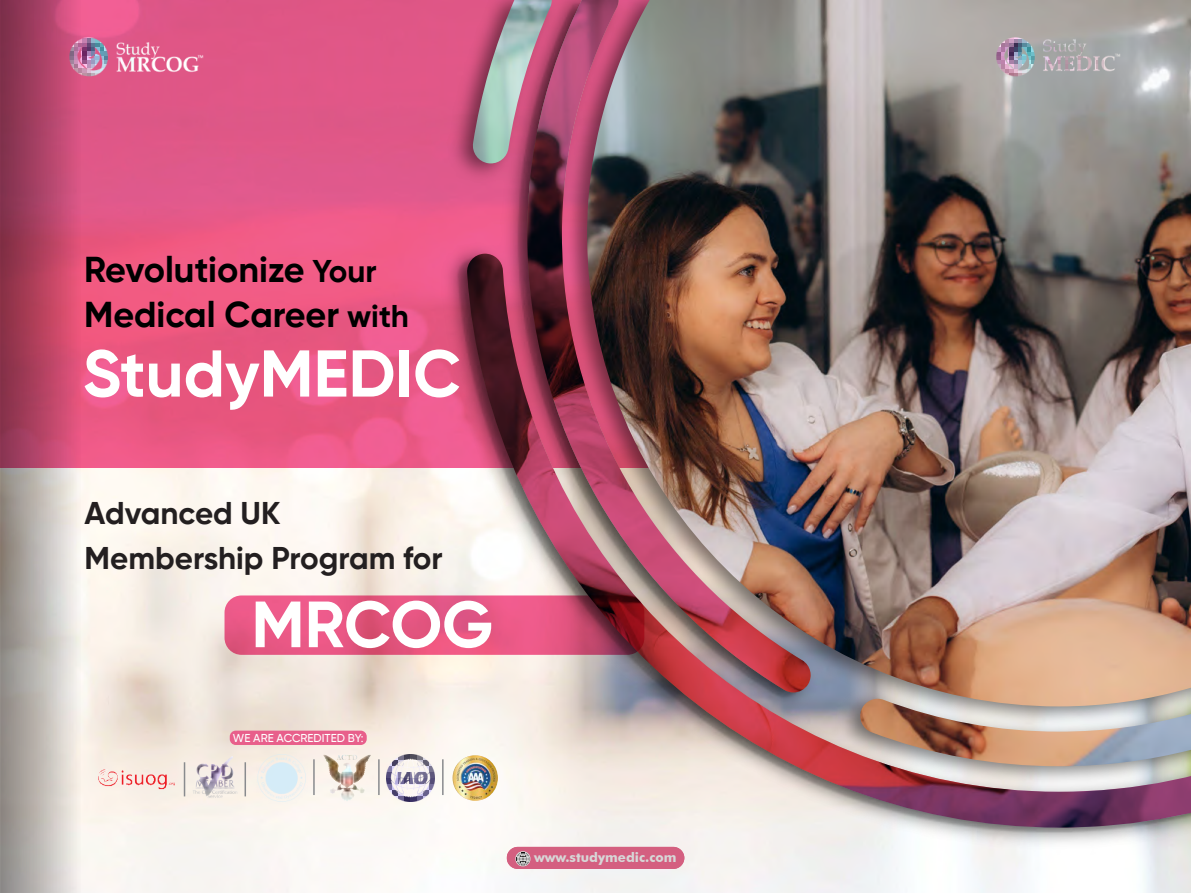
<style>
.page{position:relative;width:1191px;height:893px;background:#fff}
.page>*{position:absolute;margin:0;border:0;box-sizing:border-box;transform-origin:0 0}
.t1{font:700 66px "Gilroy";color:#fff}
.t2{font:700 65.25px "Gilroy";letter-spacing:-.005em;color:#fff}
.t3{font:700 35.85px/44.8px "Gilroy";color:#000}
.t4{font:700 31.35px/44.8px "Gilroy";color:#231f20}
.t5{font:700 13.35px "Futura BT";color:#d7d7d7}
.t6{font:500 11.4px "Gilroy";color:#fff}
.s1{font-size:31.35px}
</style>
<div class="page">
<img style="left:196px;top:467px;width:995px;height:426px">
<div style="left:0;top:0;width:1191px;height:467px;background:linear-gradient(to bottom,#de5788,#f05a86)"></div>
<img style="left:436px;top:0;width:755px;height:854px">
<img style="left:466px;top:0;width:725px;height:253px">
<img style="left:527px;top:0;width:286px;height:253px">
<img style="left:466px;top:253px;width:725px;height:574px">
<svg style="left:507px;top:847px;width:177px;height:22px;background:#d26584"></svg>
<img style="left:196px;top:747px;width:49px;height:61px">
<hr style="left:244px;top:762px;width:2px;height:34px;background:#898b8e">
<img style="left:257px;top:752px;width:51px;height:52px">
<img style="left:323px;top:754px;width:48px;height:48px">
<img style="left:387px;top:754px;width:47px;height:48px">
<img style="left:452px;top:755px;width:46px;height:46px;border-radius:23px">
<hr style="left:313px;top:759px;width:2px;height:36px;background:#898b8e">
<hr style="left:378px;top:759px;width:2px;height:36px;background:#898b8e">
<hr style="left:442px;top:759px;width:1px;height:36px;background:#898b8e">
<div style="left:230px;top:731px;width:137px;height:14px;background:#e85f8b;border-radius:6px"></div>
<svg style="left:224px;top:595px;width:420px;height:60px;background:#d75078"></svg>
<img style="left:196px;top:35px;width:7px;height:54px">
<img style="left:992px;top:31px;width:133px;height:54px">
<svg style="left:0;top:0;width:196px;height:893px;background:#d792a3"></svg>
<p class="t3" style="left:84px;top:247px;width:326px">Revolutionize <span class="s1">Your<br></span>Medical Career <span class="s1">with</span></p>
<h1 class="t1" style="left:83px;top:332px;width:380px">StudyMEDIC</h1>
<p class="t4" style="left:85px;top:491px;width:360px">Advanced UK<br>Membership Program for</p>
<h2 class="t2" style="left:251px;top:584px;width:243px">MRCOG</h2>
<p class="t6" style="left:233px;top:731px;width:132px">WE ARE ACCREDITED BY:</p>
<p class="t5" style="left:534px;top:849px;width:144px">www.studymedic.com</p>
</div>
